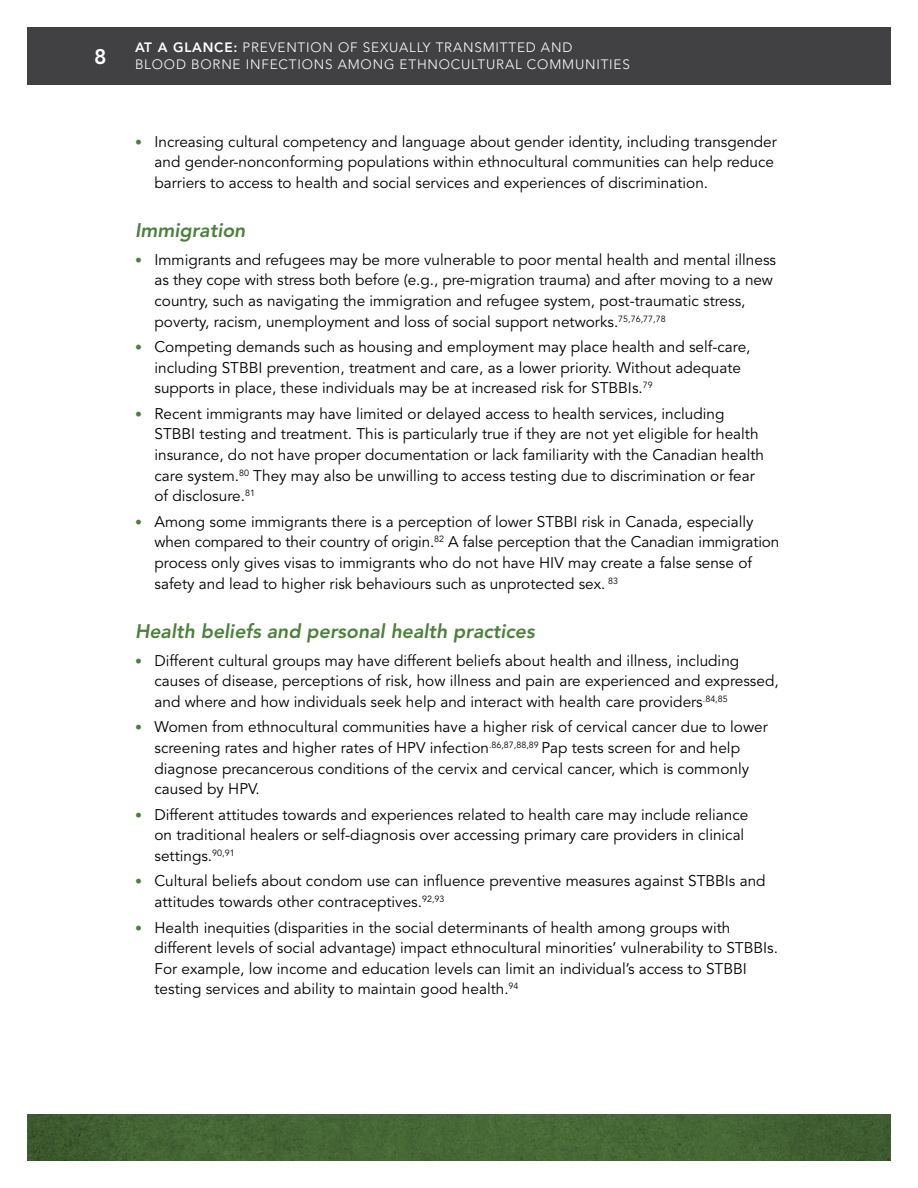
<style>
.page{position:relative;width:918px;height:1188px;background:#fff}
.page>*{position:absolute;margin:0;border:0;box-sizing:border-box;transform-origin:0 0}
.t1{font:800 21px "Avenir LT Std";color:#fff}
.t2{font:italic 800 19.5px "Avenir LT Std";color:#4b813b}
.t3{font:15.3px/20.5px "Avenir LT Std";color:#000}
.t4{font:300 13.5px/16.5px "Avenir LT Std";letter-spacing:.06em;color:#fff}
.s1{font-weight:800}
.s2{font-size:13.8px;color:#4b813b}
</style>
<div class="page">
<svg style="left:27px;top:1115px;width:864px;height:46px;background:#436433"></svg>
<div style="left:27px;top:27px;width:113px;height:57px;background:#414042"></div>
<div style="left:135px;top:27px;width:756px;height:57px;background:#414042"></div>
<h1 class="t1" style="left:94px;top:44px;width:14px">8</h1>
<p class="t4" style="left:135px;top:40px;width:496px"><span class="s1">AT A GLANCE:</span> PREVENTION OF SEXUALLY TRANSMITTED AND<br>BLOOD BORNE INFECTIONS AMONG ETHNOCULTURAL COMMUNITIES</p>
<p class="t3" style="left:154px;top:132px;width:624px;text-indent:-20px"><span class="s2">•</span> Increasing cultural competency and language about gender identity, including transgender and gender-nonconforming populations within ethnocultural communities can help reduce barriers to access to health and social services and experiences of discrimination.</p>
<p class="t2" style="left:135px;top:219px;width:112px">Immigration</p>
<p class="t3" style="left:154px;top:250px;width:623px;text-indent:-20px"><span class="s2">•</span> Immigrants and refugees may be more vulnerable to poor mental health and mental illness as they cope with stress both before (e.g., pre-migration trauma) and after moving to a new country, such as navigating the immigration and refugee system, post-traumatic stress, poverty, racism, unemployment and loss of social support networks.<sup>75,76,77,78</sup></p>
<p class="t3" style="left:154px;top:337px;width:598px;text-indent:-20px"><span class="s2">•</span> Competing demands such as housing and employment may place health and self-care, including STBBI prevention, treatment and care, as a lower priority. Without adequate supports in place, these individuals may be at increased risk for STBBIs.<sup>79</sup></p>
<p class="t3" style="left:154px;top:404px;width:611px;text-indent:-20px"><span class="s2">•</span> Recent immigrants may have limited or delayed access to health services, including STBBI testing and treatment. This is particularly true if they are not yet eligible for health insurance, do not have proper documentation or lack familiarity with the Canadian health care system.<sup>80</sup> They may also be unwilling to access testing due to discrimination or fear of disclosure.<sup>81</sup></p>
<p class="t3" style="left:154px;top:512px;width:626px;text-indent:-20px"><span class="s2">•</span> Among some immigrants there is a perception of lower STBBI risk in Canada, especially when compared to their country of origin.<sup>82</sup> A false perception that the Canadian immigration process only gives visas to immigrants who do not have HIV may create a false sense of safety and lead to higher risk behaviours such as unprotected sex. <sup>83</sup></p>
<p class="t2" style="left:135px;top:620px;width:401px">Health beliefs and personal health practices</p>
<p class="t3" style="left:154px;top:650px;width:626px;text-indent:-20px"><span class="s2">•</span> Different cultural groups may have different beliefs about health and illness, including causes of disease, perceptions of risk, how illness and pain are experienced and expressed, and where and how individuals seek help and interact with health care providers<sup>.84,85</sup></p>
<p class="t3" style="left:154px;top:717px;width:615px;text-indent:-20px"><span class="s2">•</span> Women from ethnocultural communities have a higher risk of cervical cancer due to lower screening rates and higher rates of HPV infection<sup>.86,87,88,89</sup> Pap tests screen for and help diagnose precancerous conditions of the cervix and cervical cancer, which is commonly caused by HPV.</p>
<p class="t3" style="left:155px;top:805px;width:595px;text-indent:-20px"><span class="s2">•</span> Different attitudes towards and experiences related to health care may include reliance on traditional healers or self-diagnosis over accessing primary care providers in clinical settings.<sup>90,91</sup></p>
<p class="t3" style="left:155px;top:871px;width:613px;text-indent:-20px"><span class="s2">•</span> Cultural beliefs about condom use can influence preventive measures against STBBIs and attitudes towards other contraceptives.<sup>92,93</sup></p>
<p class="t3" style="left:155px;top:917px;width:625px;text-indent:-20px"><span class="s2">•</span> Health inequities (disparities in the social determinants of health among groups with different levels of social advantage) impact ethnocultural minorities’ vulnerability to STBBIs.<br>For example, low income and education levels can limit an individual’s access to STBBI testing services and ability to maintain good health.<sup>94</sup></p>
</div>
